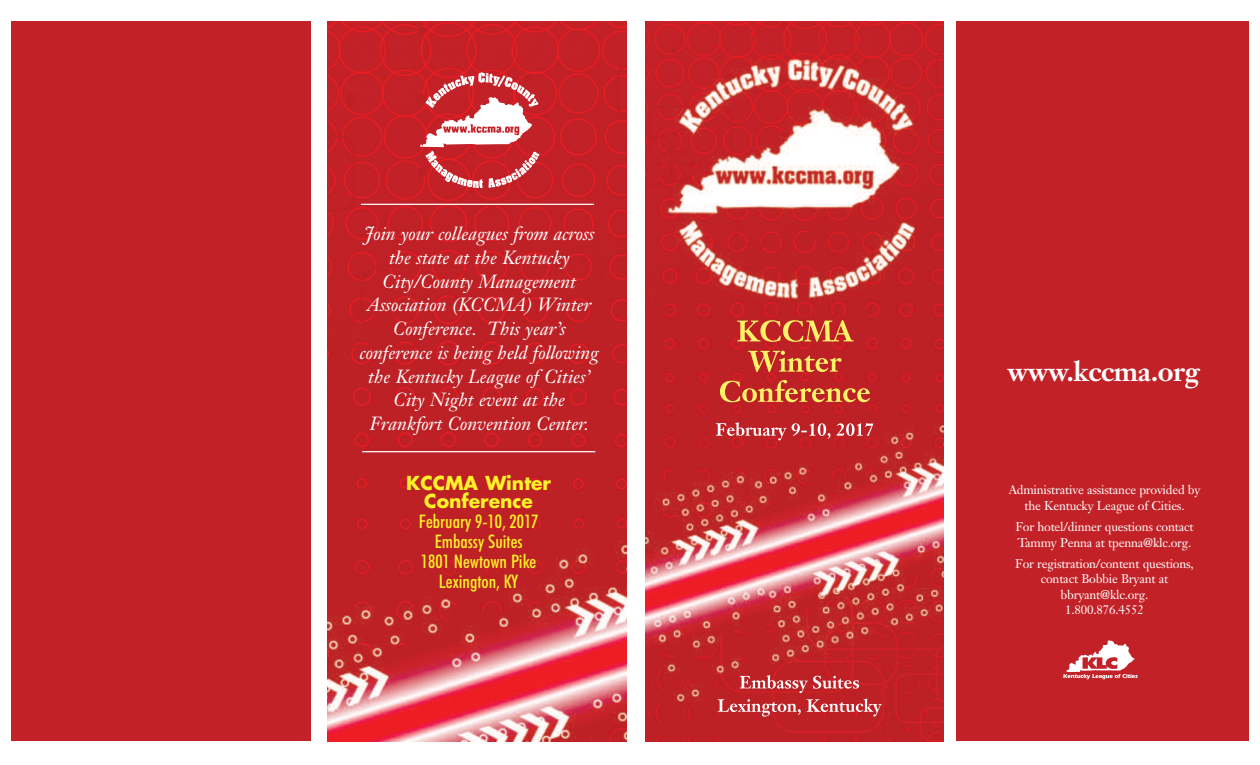
<style>
.page{position:relative;width:1260px;height:765px;background:#fff}
.page>*{position:absolute;margin:0;border:0;box-sizing:border-box;transform-origin:0 0}
.t1{font:700 27.5px "Janson Text";letter-spacing:-.015em;color:#fff}
.t2{font:italic 18.75px/23.8px "Janson Text";color:#fff;text-align:center}
.t3{font:500 condensed 18.75px/20px "Futura BT";color:#fff229;text-align:center}
.t4{font:700 18.75px/18.8px "Futura";color:#fff229;text-align:center}
.t5{font:12.5px/15.2px "Janson Text";letter-spacing:-.015em;color:#fff;text-align:center}
</style>
<div class="page">
<div style="left:956px;top:21px;width:293px;height:720px;background:#c22127"></div>
<img style="left:327px;top:21px;width:300px;height:720px">
<img style="left:645px;top:22px;width:299px;height:720px">
<img style="left:737px;top:320px;width:116px;height:22px">
<img style="left:716px;top:422px;width:61px;height:14px">
<img style="left:740px;top:675px;width:51px;height:14px">
<img style="left:718px;top:699px;width:52px;height:18px">
<img style="left:1097px;top:659px;width:38px;height:12px">
<img style="left:460px;top:73px;width:45px;height:14px">
<hr style="left:361px;top:204px;width:233px;height:1px;background:#fff">
<hr style="left:362px;top:451px;width:233px;height:1px;background:#fff">
<div style="left:11px;top:21px;width:300px;height:720px;background:#c22127"></div>
<p class="t2" style="left:360px;top:224px;width:240px">Join your colleagues from across the state at the Kentucky<br>City/County Management<br>Association (KCCMA) Winter<br>Conference. This year’s conference is being held following the Kentucky League of Cities’<br>City Night event at the<br>Frankfort Convention Center.</p>
<p class="t4" style="left:406px;top:475px;width:146px">KCCMA Winter<br>Conference</p>
<p class="t3" style="left:419px;top:512px;width:121px">February 9-10, 2017<br>Embassy Suites<br>1801 Newtown Pike<br>Lexington, KY</p>
<h1 class="t1" style="left:1007px;top:361px;width:194px">www.kccma.org</h1>
<p class="t5" style="left:1009px;top:484px;width:193px">Administrative assistance provided by the Kentucky League of Cities.</p>
<p class="t5" style="left:1015px;top:521px;width:180px;text-align:left">For hotel/dinner questions contact<br>Tammy Penna at tpenna@klc.org.</p>
<p class="t5" style="left:1015px;top:557px;width:180px">For registration/content questions, contact Bobbie Bryant at bbryant@klc.org.<br>1.800.876.4552</p>
</div>
